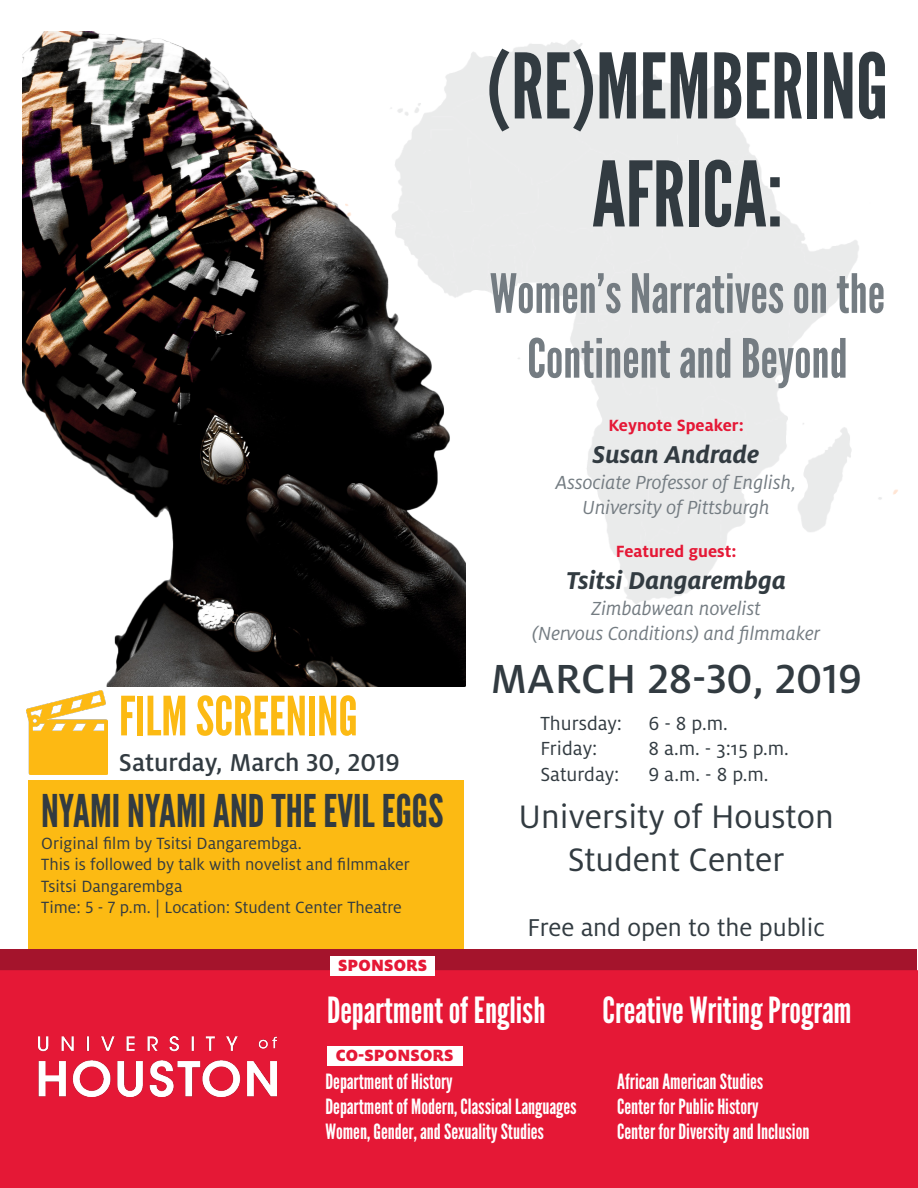
<style>
.page{position:relative;width:918px;height:1188px;background:#fff}
.page>*{position:absolute;margin:0;border:0;box-sizing:border-box;transform-origin:0 0}
.t1{font:90px "League Gothic";color:#323b41}
.t2{font:54px "League Gothic";color:#747c82}
.t3{font:54px "League Gothic";color:#fcba13}
.t4{font:45px "League Gothic";color:#323b41}
.t5{font:500 45px "Milo OT";color:#323b41}
.t6{font:36px "League Gothic";color:#fff}
.t7{font:36px/43.2px "Milo OT";color:#323b41;text-align:center}
.t8{font:italic 700 27px "Milo OT";color:#323b41}
.t9{font:27px "Milo OT";color:#323b41}
.t10{font:500 27px "Milo OT";color:#323b41}
.t11{font:21px/25.2px "League Gothic";color:#fff}
.t12{font:italic 21px/25.2px "Milo OT";color:#747c82;text-align:center}
.t13{font:21px "Milo OT";color:#323b41}
.t14{font:18px/21.6px "Milo OT";color:#323b41}
.t15{font:700 18px "Milo OT";color:#e51836}
.t16{font:900 18px "Milo OT";letter-spacing:.01em;color:#e51836}
</style>
<div class="page">
<div style="left:1px;top:949px;width:916px;height:55px;background:#a4142c"></div>
<img style="left:465px;top:40px;width:433px;height:563px">
<img style="left:26px;top:691px;width:81px;height:84px">
<img style="left:23px;top:31px;width:442px;height:656px">
<div style="left:28px;top:781px;width:436px;height:168px;background:#fcba13"></div>
<div style="left:1px;top:971px;width:916px;height:216px;background:#e51836"></div>
<img style="left:39px;top:1036px;width:237px;height:61px">
<div style="left:0;top:970px;width:918px;height:218px;border:2px solid #e51836"></div>
<div style="left:330px;top:956px;width:105px;height:20px;background:#fff"></div>
<div style="left:327px;top:1047px;width:135px;height:19px;background:#fff"></div>
<p class="t1" style="left:487px;top:33px;width:403px">(RE)MEMBERING</p>
<p class="t1" style="left:592px;top:141px;width:192px">AFRICA:</p>
<p class="t2" style="left:490px;top:261px;width:397px">Women’s Narratives on the</p>
<p class="t2" style="left:527px;top:326px;width:322px">Continent and Beyond</p>
<p class="t3" style="left:119px;top:684px;width:240px">FILM SCREENING</p>
<p class="t10" style="left:119px;top:748px;width:282px">Saturday, March 30, 2019</p>
<p class="t4" style="left:41px;top:784px;width:404px">NYAMI NYAMI AND THE EVIL EGGS</p>
<p class="t14" style="left:41px;top:832px;width:262px">Original film by Tsitsi Dangarembga.</p>
<p class="t14" style="left:41px;top:854px;width:370px">This is followed by talk with novelist and filmmaker<br>Tsitsi Dangarembga<br>Time: 5 - 7 p.m. | Location: Student Center Theatre</p>
<p class="t16" style="left:338px;top:955px;width:90px">SPONSORS</p>
<p class="t15" style="left:608px;top:415px;width:137px">Keynote Speaker:</p>
<p class="t8" style="left:593px;top:440px;width:168px">Susan Andrade</p>
<p class="t12" style="left:556px;top:470px;width:242px">Associate Professor of English,<br>University of Pittsburgh</p>
<p class="t15" style="left:616px;top:541px;width:122px">Featured guest:</p>
<p class="t8" style="left:566px;top:566px;width:221px">Tsitsi Dangarembga</p>
<p class="t12" style="left:532px;top:596px;width:290px">Zimbabwean novelist<br>(Nervous Conditions) and filmmaker</p>
<p class="t5" style="left:490px;top:654px;width:373px">MARCH 28-30, 2019</p>
<p class="t13" style="left:540px;top:712px;width:189px">Thursday: 6 - 8 p.m.</p>
<p class="t13" style="left:540px;top:737px;width:58px">Friday:</p>
<p class="t13" style="left:648px;top:737px;width:142px">8 a.m. - 3:15 p.m.</p>
<p class="t13" style="left:540px;top:763px;width:81px">Saturday:</p>
<p class="t13" style="left:648px;top:763px;width:122px">9 a.m. - 8 p.m.</p>
<p class="t7" style="left:519px;top:795px;width:317px">University of Houston<br>Student Center</p>
<p class="t9" style="left:528px;top:912px;width:299px">Free and open to the public</p>
<p class="t6" style="left:327px;top:989px;width:220px">Department of English</p>
<p class="t6" style="left:603px;top:989px;width:250px">Creative Writing Program</p>
<p class="t16" style="left:336px;top:1045px;width:119px">CO-SPONSORS</p>
<p class="t11" style="left:326px;top:1069px;width:253px">Department of History<br>Department of Modern, Classical Languages</p>
<p class="t11" style="left:326px;top:1119px;width:220px">Women, Gender, and Sexuality Studies</p>
<p class="t11" style="left:617px;top:1069px;width:148px">African American Studies</p>
<p class="t11" style="left:617px;top:1094px;width:143px">Center for Public History</p>
<p class="t11" style="left:617px;top:1119px;width:194px">Center for Diversity and Inclusion</p>
</div>
